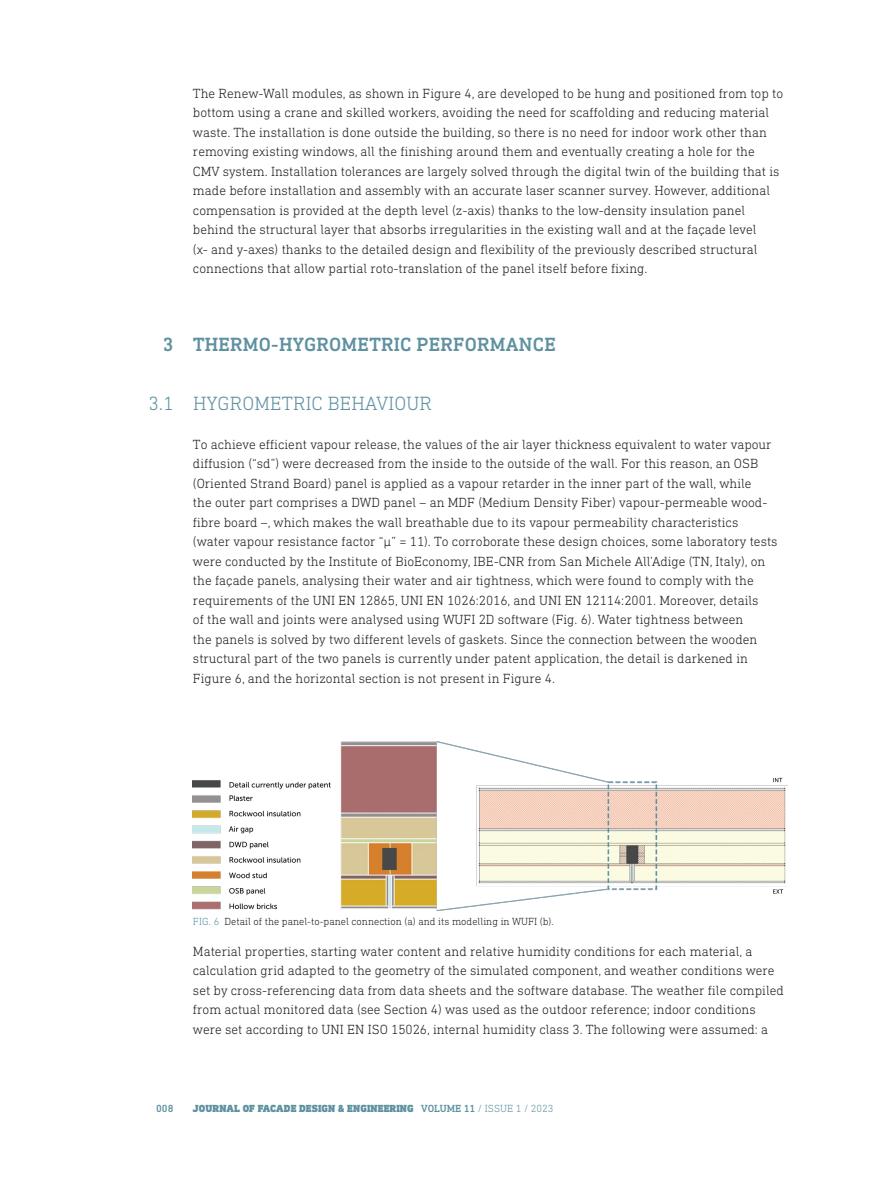
<style>
.page{position:relative;width:893px;height:1188px;background:#fff}
.page>*{position:absolute;margin:0;border:0;box-sizing:border-box;transform-origin:0 0}
.t1{font:500 19.5px "DIN Next Slab Pro";letter-spacing:.015em;color:#5f91a1}
.t2{font:300 19.5px "DIN Next Slab Pro";letter-spacing:.01em;color:#5f91a1}
.BODY_Normal{font:300 13.5px/19.5px "DIN Next Slab Pro";color:#231f20}
.t3{font:300 10.5px "DIN Next Slab Pro";color:#231f20}
.t4{font:900 10.5px "DIN Next Slab Pro";letter-spacing:.01em;color:#5f91a1}
.t5{font:500 10.5px "DIN Next Slab Pro";color:#5f91a1}
.s1{color:#5f91a1}
.s2{font-weight:500}
.s3{font-weight:300}
</style>
<div class="page">
<img style="left:193px;top:741px;width:595px;height:170px">
<p class="BODY_Normal" style="left:193px;top:83px;width:592px">The Renew-Wall modules, as shown in Figure 4, are developed to be hung and positioned from top to bottom using a crane and skilled workers, avoiding the need for scaffolding and reducing material waste. The installation is done outside the building, so there is no need for indoor work other than removing existing windows, all the finishing around them and eventually creating a hole for the CMV system. Installation tolerances are largely solved through the digital twin of the building that is made before installation and assembly with an accurate laser scanner survey. However, additional compensation is provided at the depth level (z-axis) thanks to the low-density insulation panel behind the structural layer that absorbs irregularities in the existing wall and at the façade level<br>(x- and y-axes) thanks to the detailed design and flexibility of the previously described structural connections that allow partial roto-translation of the panel itself before fixing.</p>
<p class="t1" style="left:163px;top:333px;width:395px">3 THERMO-HYGROMETRIC PERFORMANCE</p>
<p class="t2" style="left:149px;top:392px;width:285px">3.1 HYGROMETRIC BEHAVIOUR</p>
<p class="BODY_Normal" style="left:193px;top:434px;width:586px">To achieve efficient vapour release, the values of the air layer thickness equivalent to water vapour diffusion (“sd”) were decreased from the inside to the outside of the wall. For this reason, an OSB (Oriented Strand Board) panel is applied as a vapour retarder in the inner part of the wall, while<br>the outer part comprises a DWD panel – an MDF (Medium Density Fiber) vapour-permeable wood&shy;fibre board –, which makes the wall breathable due to its vapour permeability characteristics (water vapour resistance factor “µ” = 11). To corroborate these design choices, some laboratory tests were conducted by the Institute of BioEconomy, IBE-CNR from San Michele All’Adige (TN, Italy), on the façade panels, analysing their water and air tightness, which were found to comply with the requirements of the UNI EN 12865, UNI EN 1026:2016, and UNI EN 12114:2001. Moreover, details<br>of the wall and joints were analysed using WUFI 2D software (Fig. 6). Water tightness between<br>the panels is solved by two different levels of gaskets. Since the connection between the wooden structural part of the two panels is currently under patent application, the detail is darkened in Figure 6, and the horizontal section is not present in Figure 4.</p>
<p class="t3" style="left:193px;top:915px;width:362px"><span class="s1">Fig. 6</span> Detail of the panel-to-panel connection (a) and its modelling in WUFI (b).</p>
<p class="BODY_Normal" style="left:193px;top:941px;width:592px">Material properties, starting water content and relative humidity conditions for each material, a calculation grid adapted to the geometry of the simulated component, and weather conditions were set by cross-referencing data from data sheets and the software database. The weather file compiled from actual monitored data (see Section 4) was used as the outdoor reference; indoor conditions were set according to UNI EN ISO 15026, internal humidity class 3. The following were assumed: a</p>
<p class="t5" style="left:156px;top:1102px;width:19px">008</p>
<p class="t4" style="left:193px;top:1102px;width:362px">JOURNAL OF FACADE DESIGN &amp; ENGINEERING <span class="s2">VOLUME 11</span> <span class="s3">/ ISSUE 1 / 2023</span></p>
</div>
